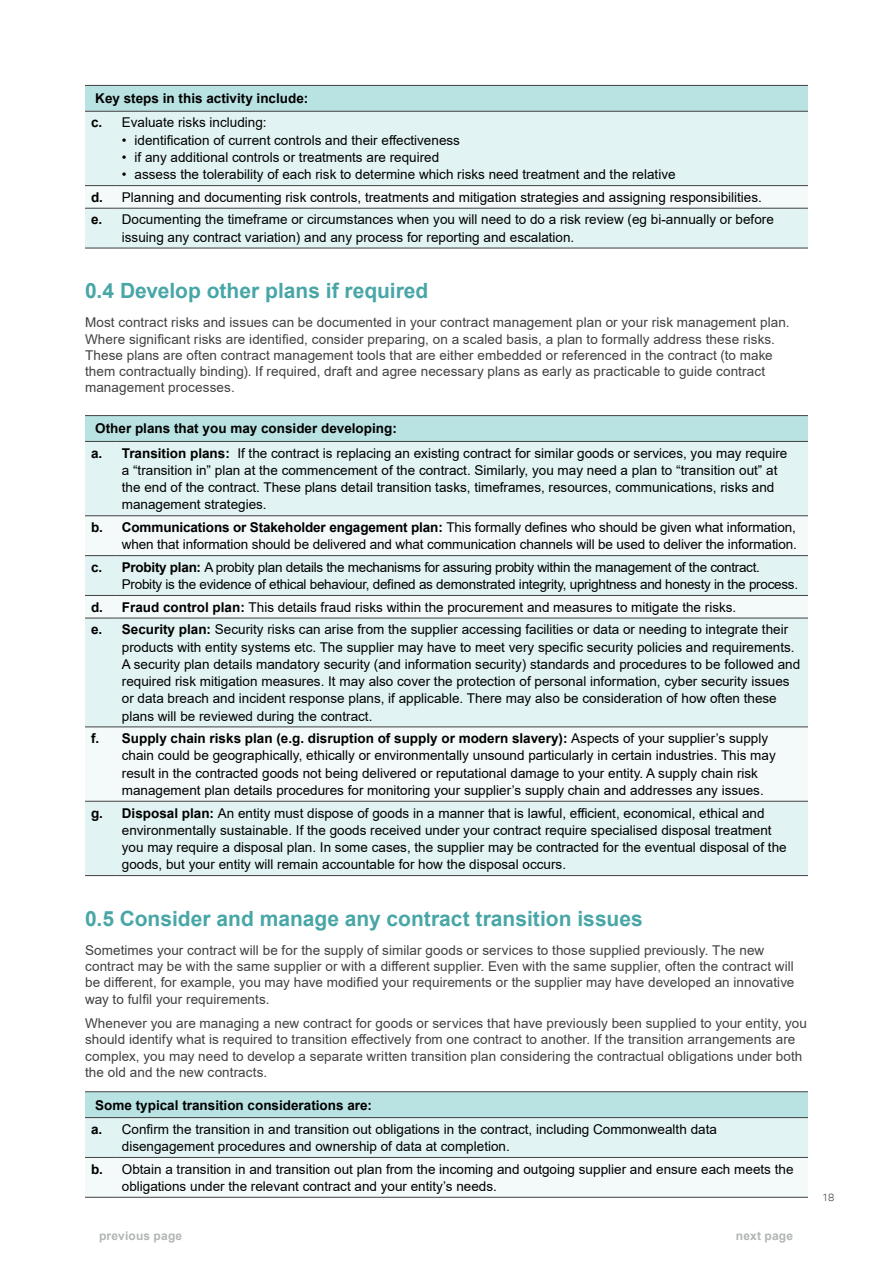
<style>
.page{position:relative;width:893px;height:1263px;background:#fff}
.page>*{position:absolute;margin:0;border:0;box-sizing:border-box;transform-origin:0 0}
.t1{font:700 21px "Arial";color:#49a6a7}
.t2{font:13.5px/17.2px "Arial";color:#000}
.t3{font:13.5px/16.2px "Arial";letter-spacing:.005em;color:#414042}
.t4{font:13.5px/17.2px "Arial";letter-spacing:-.02em;color:#000}
.t5{font:700 13.5px/24.2px "Arial";color:#000}
.t6{font:700 12px "Arial";letter-spacing:.02em;color:#b2b5b6}
.t7{font:300 10.5px "Aktiv Grotesk";color:#414042}
.s1{font-weight:400}
.s2{font-weight:700}
</style>
<div class="page">
<div style="left:85px;top:85px;width:723px;height:26px;background:#b9e2e2"></div>
<div style="left:85px;top:112px;width:723px;height:136px;background:#e1f3f2"></div>
<svg style="left:85px;top:186px;width:723px;height:22px"></svg>
<hr style="left:85px;top:85px;width:31px;height:1px;background:#414042">
<hr style="left:116px;top:85px;width:692px;height:1px;background:#414042">
<hr style="left:85px;top:111px;width:31px;height:1px;background:#414042">
<hr style="left:116px;top:111px;width:692px;height:1px;background:#414042">
<hr style="left:85px;top:185px;width:31px;height:1px;background:#414042">
<hr style="left:116px;top:185px;width:692px;height:1px;background:#414042">
<hr style="left:85px;top:208px;width:31px;height:1px;background:#414042">
<hr style="left:116px;top:208px;width:692px;height:1px;background:#414042">
<hr style="left:85px;top:248px;width:31px;height:1px;background:#414042">
<hr style="left:116px;top:248px;width:692px;height:1px;background:#414042">
<div style="left:85px;top:416px;width:723px;height:25px;background:#b9e2e2"></div>
<div style="left:85px;top:442px;width:723px;height:433px;background:#e1f3f2"></div>
<svg style="left:85px;top:516px;width:723px;height:285px;fill:#e1f3f2"></svg>
<hr style="left:85px;top:415px;width:31px;height:1px;background:#414042">
<hr style="left:116px;top:415px;width:692px;height:1px;background:#414042">
<hr style="left:85px;top:441px;width:31px;height:1px;background:#414042">
<hr style="left:116px;top:441px;width:692px;height:1px;background:#414042">
<hr style="left:85px;top:515px;width:31px;height:1px;background:#414042">
<hr style="left:116px;top:515px;width:692px;height:1px;background:#414042">
<hr style="left:85px;top:555px;width:31px;height:1px;background:#414042">
<hr style="left:116px;top:555px;width:692px;height:1px;background:#414042">
<hr style="left:85px;top:595px;width:31px;height:1px;background:#414042">
<hr style="left:116px;top:595px;width:692px;height:1px;background:#414042">
<hr style="left:85px;top:618px;width:31px;height:1px;background:#414042">
<hr style="left:116px;top:618px;width:692px;height:1px;background:#414042">
<hr style="left:85px;top:726px;width:31px;height:1px;background:#414042">
<hr style="left:116px;top:726px;width:692px;height:1px;background:#414042">
<hr style="left:85px;top:801px;width:31px;height:1px;background:#414042">
<hr style="left:116px;top:801px;width:692px;height:1px;background:#414042">
<hr style="left:85px;top:875px;width:31px;height:1px;background:#414042">
<hr style="left:116px;top:875px;width:692px;height:1px;background:#414042">
<div style="left:85px;top:1092px;width:723px;height:25px;background:#b9e2e2"></div>
<svg style="left:85px;top:1118px;width:723px;height:79px"></svg>
<hr style="left:85px;top:1091px;width:31px;height:1px;background:#414042">
<hr style="left:116px;top:1091px;width:692px;height:1px;background:#414042">
<hr style="left:85px;top:1117px;width:31px;height:1px;background:#414042">
<hr style="left:116px;top:1117px;width:692px;height:1px;background:#414042">
<hr style="left:85px;top:1157px;width:31px;height:1px;background:#414042">
<hr style="left:116px;top:1157px;width:692px;height:1px;background:#414042">
<hr style="left:85px;top:1197px;width:31px;height:1px;background:#414042">
<hr style="left:116px;top:1197px;width:692px;height:1px;background:#414042">
<p class="t5" style="left:91px;top:87px;width:219px;text-indent:4px">Key steps in this activity include: c. <span class="s1">Evaluate risks including:</span></p>
<p class="t2" style="left:122px;top:131px;width:340px">• identification of current controls and their effectiveness</p>
<p class="t2" style="left:122px;top:149px;width:319px">• if any additional controls or treatments are required</p>
<p class="t2" style="left:91px;top:163px;width:684px;line-height:22.6px;text-indent:31px">• assess the tolerability of each risk to determine which risks need treatment and the relative<br><span class="s2">d.</span> Planning and documenting risk controls, treatments and mitigation strategies and assigning responsibilities. <span class="s2">e.</span> Documenting the timeframe or circumstances when you will need to do a risk review (eg bi-annually or before</p>
<p class="t2" style="left:122px;top:228px;width:454px">issuing any contract variation) and any process for reporting and escalation.</p>
<h1 class="t1" style="left:85px;top:276px;width:345px">0.4 Develop other plans if required</h1>
<p class="t3" style="left:85px;top:314px;width:706px">Most contract risks and issues can be documented in your contract management plan or your risk management plan.<br>Where significant risks are identified, consider preparing, on a scaled basis, a plan to formally address these risks.<br>These plans are often contract management tools that are either embedded or referenced in the contract (to make them contractually binding). If required, draft and agree necessary plans as early as practicable to guide contract management processes.</p>
<p class="t2" style="left:91px;top:416px;width:698px;line-height:24.2px;text-indent:4px"><span class="s2">Other plans that you may consider developing:<br>a. Transition plans:</span> If the contract is replacing an existing contract for similar goods or services, you may require</p>
<p class="t2" style="left:122px;top:461px;width:657px">a “transition in” plan at the commencement of the contract. Similarly, you may need a plan to “transition out” at the end of the contract. These plans detail transition tasks, timeframes, resources, communications, risks and management strategies.</p>
<p class="t2" style="left:91px;top:518px;width:707px;text-align:right"><span class="s2">b. Communications or Stakeholder engagement plan:</span> This formally defines who should be given what information, when that information should be delivered and what communication channels will be used to deliver the information.</p>
<p class="t4" style="left:122px;top:558px;width:678px;text-indent:-31px"><span class="s2">c. Probity plan:</span> A probity plan details the mechanisms for assuring probity within the management of the contract.<br>Probity is the evidence of ethical behaviour, defined as demonstrated integrity, uprightness and honesty in the process.</p>
<p class="t2" style="left:91px;top:595px;width:699px;line-height:22.6px"><span class="s2">d. Fraud control plan:</span> This details fraud risks within the procurement and measures to mitigate the risks.<br><span class="s2">e. Security plan:</span> Security risks can arise from the supplier accessing facilities or data or needing to integrate their</p>
<p class="t2" style="left:122px;top:638px;width:680px">products with entity systems etc. The supplier may have to meet very specific security policies and requirements.<br>A security plan details mandatory security (and information security) standards and procedures to be followed and required risk mitigation measures. It may also cover the protection of personal information, cyber security issues or data breach and incident response plans, if applicable. There may also be consideration of how often these plans will be reviewed during the contract.</p>
<p class="t2" style="left:122px;top:730px;width:655px;text-indent:-31px"><span class="s2">f. Supply chain risks plan (e.g. disruption of supply or modern slavery):</span> Aspects of your supplier’s supply chain could be geographically, ethically or environmentally unsound particularly in certain industries. This may result in the contracted goods not being delivered or reputational damage to your entity. A supply chain risk management plan details procedures for monitoring your supplier’s supply chain and addresses any issues.</p>
<p class="t2" style="left:122px;top:804px;width:666px;text-indent:-31px"><span class="s2">g. Disposal plan:</span> An entity must dispose of goods in a manner that is lawful, efficient, economical, ethical and environmentally sustainable. If the goods received under your contract require specialised disposal treatment you may require a disposal plan. In some cases, the supplier may be contracted for the eventual disposal of the goods, but your entity will remain accountable for how the disposal occurs.</p>
<h1 class="t1" style="left:85px;top:904px;width:559px">0.5 Consider and manage any contract transition issues</h1>
<p class="t3" style="left:85px;top:942px;width:711px">Sometimes your contract will be for the supply of similar goods or services to those supplied previously. The new contract may be with the same supplier or with a different supplier. Even with the same supplier, often the contract will be different, for example, you may have modified your requirements or the supplier may have developed an innovative way to fulfil your requirements.</p>
<p class="t3" style="left:85px;top:1015px;width:723px">Whenever you are managing a new contract for goods or services that have previously been supplied to your entity, you should identify what is required to transition effectively from one contract to another. If the transition arrangements are complex, you may need to develop a separate written transition plan considering the contractual obligations under both the old and the new contracts.</p>
<p class="t2" style="left:91px;top:1093px;width:627px;line-height:24.2px;text-indent:4px"><span class="s2">Some typical transition considerations are:<br>a.</span> Confirm the transition in and transition out obligations in the contract, including Commonwealth data</p>
<p class="t2" style="left:91px;top:1135px;width:704px;line-height:22.6px;text-indent:31px">disengagement procedures and ownership of data at completion.<br><span class="s2">b.</span> Obtain a transition in and transition out plan from the incoming and outgoing supplier and ensure each meets the</p>
<p class="t2" style="left:122px;top:1177px;width:376px">obligations under the relevant contract and your entity’s needs.</p>
<p class="t6" style="left:99px;top:1228px;width:85px">previous page</p>
<p class="t6" style="left:736px;top:1228px;width:59px">next page</p>
<p class="t7" style="left:822px;top:1191px;width:14px">18</p>
</div>
